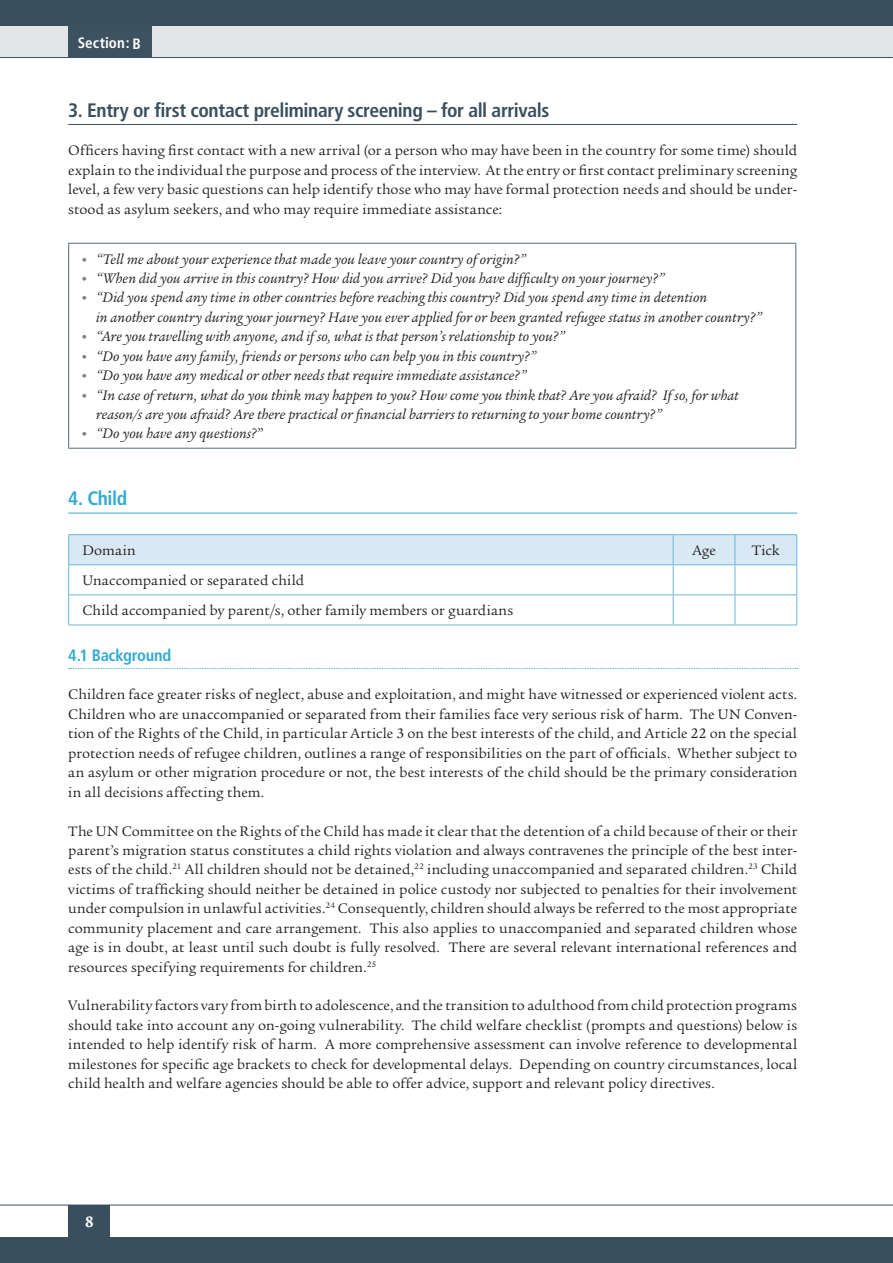
<style>
.page{position:relative;width:893px;height:1263px;background:#fff}
.page>*{position:absolute;margin:0;border:0;box-sizing:border-box;transform-origin:0 0}
.Subheading_1{font:700 condensed 19.5px "Frutiger";letter-spacing:-.02em;color:#3a4f5e}
.Subheading_1-2{font:700 condensed 19.5px "Frutiger";letter-spacing:-.025em;color:#34aad2}
.Subheading_2{font:700 condensed 16.5px "Frutiger";letter-spacing:-.015em;color:#34aad2}
.t1{font:700 16.5px "Legacy Serif Std";color:#fff}
.Paragraph_-_with_spa{font:15px/19.5px "Legacy Serif Std";letter-spacing:.01em;color:#231f20;text-align:justify}
.t2{font:italic 15px/19.5px "Legacy Serif Std";letter-spacing:.01em;color:#231f20}
.Text{font:15px "Legacy Serif Std";letter-spacing:.005em;color:#231f20}
.t3{font:700 condensed 15px "Frutiger";letter-spacing:.01em;color:#fff}
.s1{font-style:normal;font-size:31.5px;color:#808285}
.s2{font-style:normal}
</style>
<div class="page">
<div style="left:0;top:25px;width:893px;height:32px;background:#e3e5e9"></div>
<div style="left:69px;top:1205px;width:41px;height:32px;background:#3a4f5e"></div>
<div style="left:0;top:0;width:893px;height:26px;background:#3a4f5e"></div>
<hr style="left:0;top:57px;width:893px;height:1px;background:#3a4f5e">
<hr style="left:0;top:1205px;width:893px;height:1px;background:#3a4f5e">
<div style="left:0;top:1237px;width:893px;height:26px;background:#3a4f5e"></div>
<div style="left:69px;top:26px;width:83px;height:31px;background:#3d5261"></div>
<hr style="left:68px;top:124px;width:729px;height:1px;background:#3a4f5e">
<hr style="left:68px;top:513px;width:729px;height:1px;background:#34aad2">
<svg style="left:69px;top:668px;width:729px;height:1px"></svg>
<hr style="left:68px;top:243px;width:728px;height:1px;background:#576977">
<hr style="left:68px;top:244px;width:1px;height:204px;background:#576977">
<hr style="left:795px;top:244px;width:1px;height:204px;background:#576977">
<hr style="left:68px;top:448px;width:728px;height:1px;background:#576977">
<hr style="left:68px;top:534px;width:605px;height:1px;background:#69b6d9">
<hr style="left:673px;top:534px;width:62px;height:1px;background:#69b6d9">
<hr style="left:735px;top:534px;width:62px;height:1px;background:#69b6d9">
<svg style="left:68px;top:535px;width:729px;height:90px"></svg>
<hr style="left:68px;top:594px;width:605px;height:1px;background:#69b6d9">
<hr style="left:68px;top:595px;width:1px;height:30px;background:#69b6d9">
<hr style="left:673px;top:594px;width:62px;height:1px;background:#69b6d9">
<hr style="left:673px;top:595px;width:1px;height:30px;background:#69b6d9">
<hr style="left:735px;top:594px;width:62px;height:1px;background:#69b6d9">
<hr style="left:735px;top:595px;width:1px;height:30px;background:#69b6d9">
<hr style="left:796px;top:595px;width:1px;height:30px;background:#69b6d9">
<hr style="left:68px;top:625px;width:605px;height:1px;background:#69b6d9">
<hr style="left:673px;top:625px;width:62px;height:1px;background:#69b6d9">
<hr style="left:735px;top:625px;width:62px;height:1px;background:#69b6d9">
<p class="t3" style="left:78px;top:34px;width:65px">Section: B</p>
<p class="Subheading_1" style="left:68px;top:98px;width:482px">3. Entry or first contact preliminary screening – for all arrivals</p>
<p class="Paragraph_-_with_spa" style="left:68px;top:141px;width:730px">Officers having first contact with a new arrival (or a person who may have been in the country for some time) should explain to the individual the purpose and process of the interview. At the entry or first contact preliminary screening level, a few very basic questions can help identify those who may have formal protection needs and should be under&shy;stood as asylum seekers, and who may require immediate assistance:</p>
<p class="t2" style="left:82px;top:249px;width:445px"><span class="s1">•</span> “Tell me about your experience that made you leave your country of origin?”</p>
<p class="t2" style="left:82px;top:269px;width:584px"><span class="s1">•</span> “When did you arrive in this country? How did you arrive? Did you have difficulty on your journey?”</p>
<p class="t2" style="left:96px;top:288px;width:668px;text-indent:-14px"><span class="s1">•</span> “Did you spend any time in other countries before reaching this country? Did you spend any time in detention<br>in another country during your journey? Have you ever applied for or been granted refugee status in another country?”</p>
<p class="t2" style="left:82px;top:327px;width:484px"><span class="s1">•</span> “Are you travelling with anyone, and if so, what is that person’s relationship to you?”</p>
<p class="t2" style="left:82px;top:346px;width:456px"><span class="s1">•</span> “Do you have any family, friends or persons who can help you in this country?”</p>
<p class="t2" style="left:82px;top:366px;width:446px"><span class="s1">•</span> “Do you have any medical or other needs that require immediate assistance?”</p>
<p class="t2" style="left:96px;top:385px;width:644px;text-indent:-14px"><span class="s1">•</span> “In case of return, what do you think may happen to you? How come you think that? Are you afraid? If so, for what reason/s are you afraid? Are there practical or financial barriers to returning to your home country?”</p>
<p class="t2" style="left:82px;top:424px;width:183px"><span class="s1">•</span> “Do you have any questions?<span class="s2">”</span></p>
<p class="Subheading_1-2" style="left:68px;top:487px;width:60px">4. Child</p>
<p class="Text" style="left:82px;top:542px;width:55px">Domain</p>
<p class="Text" style="left:692px;top:542px;width:25px">Age</p>
<p class="Text" style="left:752px;top:542px;width:30px">Tick</p>
<p class="Text" style="left:82px;top:572px;width:223px">Unaccompanied or separated child</p>
<p class="Text" style="left:82px;top:602px;width:432px">Child accompanied by parent/s, other family members or guardians</p>
<p class="Subheading_2" style="left:68px;top:645px;width:105px">4.1 Background</p>
<p class="Paragraph_-_with_spa" style="left:68px;top:685px;width:730px">Children face greater risks of neglect, abuse and exploitation, and might have witnessed or experienced violent acts.<br>Children who are unaccompanied or separated from their families face very serious risk of harm. The UN Conven&shy;tion of the Rights of the Child, in particular Article 3 on the best interests of the child, and Article 22 on the special protection needs of refugee children, outlines a range of responsibilities on the part of officials. Whether subject to an asylum or other migration procedure or not, the best interests of the child should be the primary consideration in all decisions affecting them.</p>
<p class="Paragraph_-_with_spa" style="left:68px;top:821px;width:730px">The UN Committee on the Rights of the Child has made it clear that the detention of a child because of their or their parent’s migration status constitutes a child rights violation and always contravenes the principle of the best inter&shy;ests of the child.<sup>21</sup> All children should not be detained,<sup>22</sup> including unaccompanied and separated children.<sup>23</sup> Child victims of trafficking should neither be detained in police custody nor subjected to penalties for their involvement under compulsion in unlawful activities.<sup>24</sup> Consequently, children should always be referred to the most appropriate community placement and care arrangement. This also applies to unaccompanied and separated children whose age is in doubt, at least until such doubt is fully resolved. There are several relevant international references and resources specifying requirements for children.<sup>25</sup></p>
<p class="Paragraph_-_with_spa" style="left:68px;top:996px;width:730px">Vulnerability factors vary from birth to adolescence, and the transition to adulthood from child protection programs should take into account any on-going vulnerability. The child welfare checklist (prompts and questions) below is intended to help identify risk of harm. A more comprehensive assessment can involve reference to developmental milestones for specific age brackets to check for developmental delays. Depending on country circumstances, local child health and welfare agencies should be able to offer advice, support and relevant policy directives.</p>
<p class="t1" style="left:85px;top:1212px;width:10px">8</p>
</div>
